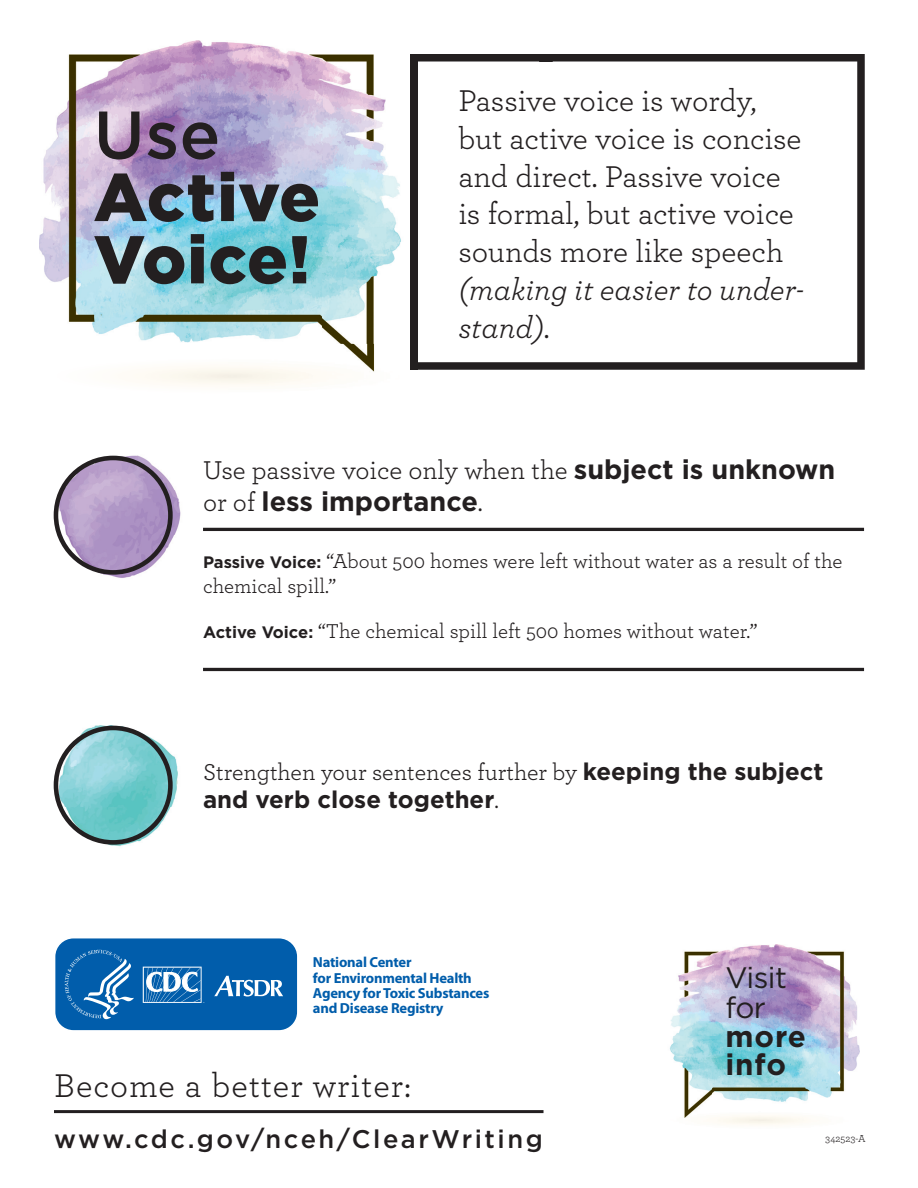
<style>
.page{position:relative;width:918px;height:1188px;background:#fff}
.page>*{position:absolute;margin:0;border:0;box-sizing:border-box;transform-origin:0 0}
.t1{font:900 67.5px/62.2px "Gotham";letter-spacing:.005em;color:#231f20}
.t2{font:500 67.5px "Gotham";color:#231f20}
.t3{font:34.5px "Archer Pro";letter-spacing:.03em;color:#231f20}
.t4{font:31.5px/37.8px "Archer Pro";letter-spacing:-.01em;color:#231f20}
.t5{font:italic 31.5px/37.8px "Archer Pro";color:#231f20}
.t6{font:29.55px/30px "Gotham";letter-spacing:-.02em;color:#231f20}
.t7{font:700 29.55px/28.5px "Gotham";letter-spacing:.03em;color:#231f20}
.t8{font:27px "Archer Pro";letter-spacing:-.01em;color:#231f20}
.t9{font:700 27px "Gotham";color:#231f20}
.t10{font:500 25.5px "Gotham";letter-spacing:.1em;color:#231f20}
.t11{font:24px "Archer Pro";color:#231f20}
.t12{font:700 24px "Gotham";color:#231f20}
.t13{font:21px/25.2px "Archer Pro";color:#231f20}
.t14{font:700 14.55px/15.1px "Myriad Pro";letter-spacing:-.015em;color:#015dab}
.t15{font:10.5px "Archer Pro";color:#231f20}
.s1{font-style:normal}
.s2{font-family:"Gotham";font-weight:700}
.s3{font-family:"Archer Pro";font-weight:400}
.s4{font-family:"Gotham";font-weight:700;font-size:16.65px}
</style>
<div class="page">
<svg style="left:417px;top:54px;width:448px;height:316px"></svg>
<img style="left:55px;top:40px;width:331px;height:101px">
<img style="left:39px;top:141px;width:362px;height:203px">
<img style="left:135px;top:344px;width:240px;height:41px">
<div style="left:410px;top:54px;width:7px;height:316px;background:#231f20"></div>
<img style="left:669px;top:944px;width:191px;height:181px">
<hr style="left:203px;top:528px;width:661px;height:3px;background:#231f20">
<hr style="left:203px;top:668px;width:661px;height:3px;background:#231f20">
<img style="left:53px;top:455px;width:128px;height:123px">
<div style="left:54px;top:456px;width:119px;height:119px;border:5px solid #231f20;border-radius:50%"></div>
<img style="left:59px;top:726px;width:119px;height:121px">
<div style="left:54px;top:726px;width:119px;height:119px;border:5px solid #231f20;border-radius:50%"></div>
<hr style="left:54px;top:1110px;width:490px;height:3px;background:#231f20">
<svg style="left:55px;top:938px;width:243px;height:93px;background:#2071b5"></svg>
<h1 class="t2" style="left:94px;top:91px;width:128px">Use</h1>
<h1 class="t1" style="left:94px;top:165px;width:228px">Active<br>Voice!</h1>
<h3 class="t4" style="left:458px;top:80px;width:345px">Passive voice is wordy, but active voice is concise and direct. Passive voice is formal, but active voice sounds more like speech</h3>
<h3 class="t5" style="left:458px;top:269px;width:347px">(making it easier to under&shy;stand)<span class="s1">.</span></h3>
<p class="t8" style="left:203px;top:451px;width:634px">Use passive voice only when the <span class="s2">subject is unknown</span></p>
<p class="t9" style="left:203px;top:484px;width:281px"><span class="s3">or of</span> less importance<span class="s3">.</span></p>
<p class="t13" style="left:203px;top:547px;width:641px"><span class="s4">Passive Voice:</span> “About 500 homes were left without water as a result of the chemical spill.”</p>
<p class="t13" style="left:203px;top:618px;width:556px"><span class="s4">Active Voice:</span> “The chemical spill left 500 homes without water.”</p>
<p class="t11" style="left:203px;top:755px;width:622px">Strengthen your sentences further by <span class="s2">keeping the subject</span></p>
<p class="t12" style="left:203px;top:784px;width:297px">and verb close together<span class="s3">.</span></p>
<p class="t14" style="left:313px;top:954px;width:178px">National Center<br>for Environmental Health<br>Agency for Toxic Substances and Disease Registry</p>
<h2 class="t3" style="left:54px;top:1062px;width:359px">Become a better writer:</h2>
<p class="t10" style="left:54px;top:1122px;width:490px">www.cdc.gov/nceh/ClearWriting</p>
<h3 class="t6" style="left:725px;top:962px;width:63px">Visit for</h3>
<h3 class="t7" style="left:725px;top:1022px;width:82px">more info</h3>
<p class="t15" style="left:825px;top:1132px;width:42px">342523-A</p>
</div>
